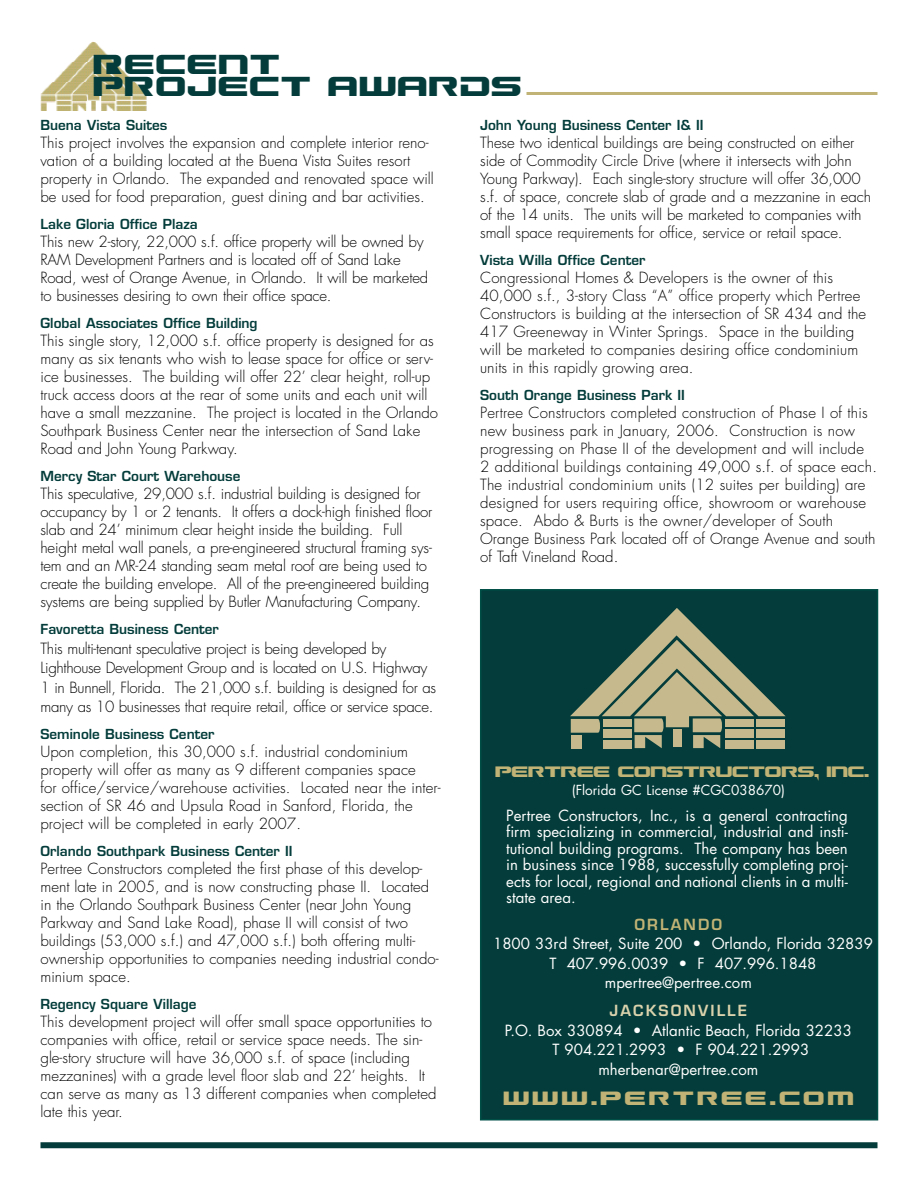
<style>
.page{position:relative;width:918px;height:1188px;background:#fff}
.page>*{position:absolute;margin:0;border:0;box-sizing:border-box;transform-origin:0 0}
.t1{font:30px/22.5px "Gunship";color:#033c3a}
.t2{font:21px "Gunship";color:#c1b375}
.t3{font:16.5px "Gunship";color:#c1b375}
.t4{font:300 15px/18px "Futura";color:#000}
.t5{font:15px/16.5px "Futura";color:#fff;text-align:justify}
.t6{font:300 15px/19.5px "Futura";letter-spacing:-.02em;color:#000}
.t7{font:600 15px "Eurostile";letter-spacing:.14em;color:#dad2ac}
.t8{font:600 15px "Eurostile";letter-spacing:.14em;color:#c1b375}
.t9{font:600 13.5px "Eurostile";color:#033c3a}
.t10{font:13.5px "Futura";color:#fff}
</style>
<div class="page">
<img style="left:40px;top:43px;width:106px;height:67px">
<div style="left:481px;top:590px;width:397px;height:530px;background:#033c3a"></div>
<div style="left:480px;top:589px;width:398px;height:531px;border:2px solid #004f47"></div>
<div style="left:40px;top:1142px;width:838px;height:6px;background:#033c3a"></div>
<svg style="left:570px;top:608px;width:216px;height:140px"></svg>
<div style="left:673px;top:730px;width:8px;height:17px;background:#c5b98d"></div>
<hr style="left:526px;top:92px;width:352px;height:3px;background:#c1b375">
<h1 class="t1" style="left:92px;top:56px;width:431px">✰❀✾❀❉❏ ✮❍❊❅❀✾❏✂✚▼✼❍✢■</h1>
<p class="t9" style="left:480px;top:120px;width:225px">John Young Business Center I&amp; II</p>
<p class="t4" style="left:480px;top:134px;width:393px">These two identical buildings are being constructed on either side of Commodity Circle Drive (where it intersects with John Young Parkway). Each single-story structure will offer 36,000 s.f. of space, concrete slab of grade and a mezzanine in each of the 14 units. The units will be marketed to companies with small space requirements for office, service or retail space.</p>
<p class="t9" style="left:480px;top:255px;width:167px">Vista Willa Office Center</p>
<p class="t4" style="left:480px;top:269px;width:388px">Congressional Homes &amp; Developers is the owner of this 40,000 s.f., 3-story Class “A” office property which Pertree Constructors is building at the intersection of SR 434 and the 417 Greeneway in Winter Springs. Space in the building will be marketed to companies desiring office condominium units in this rapidly growing area.</p>
<p class="t9" style="left:480px;top:390px;width:206px">South Orange Business Park II</p>
<p class="t4" style="left:480px;top:404px;width:398px">Pertree Constructors completed construction of Phase I of this new business park in January, 2006. Construction is now progressing on Phase II of the development and will include 2 additional buildings containing 49,000 s.f. of space each.<br>The industrial condominium units (12 suites per building) are designed for users requiring office, showroom or warehouse space. Abdo &amp; Burts is the owner/developer of South Orange Business Park located off of Orange Avenue and south of Taft Vineland Road.</p>
<p class="t9" style="left:40px;top:120px;width:128px">Buena Vista Suites</p>
<p class="t4" style="left:40px;top:135px;width:395px">This project involves the expansion and complete interior reno&shy;vation of a building located at the Buena Vista Suites resort property in Orlando. The expanded and renovated space will be used for food preparation, guest dining and bar activities.</p>
<p class="t9" style="left:40px;top:219px;width:159px">Lake Gloria Office Plaza</p>
<p class="t4" style="left:40px;top:234px;width:389px">This new 2-story, 22,000 s.f. office property will be owned by RAM Development Partners and is located off of Sand Lake Road, west of Orange Avenue, in Orlando. It will be marketed to businesses desiring to own their office space.</p>
<p class="t9" style="left:40px;top:318px;width:219px">Global Associates Office Building</p>
<p class="t4" style="left:40px;top:333px;width:399px">This single story, 12,000 s.f. office property is designed for as many as six tenants who wish to lease space for office or serv&shy;ice businesses. The building will offer 22’ clear height, roll-up truck access doors at the rear of some units and each unit will have a small mezzanine. The project is located in the Orlando Southpark Business Center near the intersection of Sand Lake Road and John Young Parkway.</p>
<p class="t9" style="left:40px;top:471px;width:201px">Mercy Star Court Warehouse</p>
<p class="t4" style="left:40px;top:486px;width:393px">This speculative, 29,000 s.f. industrial building is designed for occupancy by 1 or 2 tenants. It offers a dock-high finished floor slab and 24’ minimum clear height inside the building. Full height metal wall panels, a pre-engineered structural framing sys&shy;tem and an MR-24 standing seam metal roof are being used to create the building envelope. All of the pre-engineered building systems are being supplied by Butler Manufacturing Company.</p>
<p class="t9" style="left:40px;top:624px;width:180px">Favoretta Business Center</p>
<p class="t6" style="left:40px;top:640px;width:397px">This multi-tenant speculative project is being developed by Lighthouse Development Group and is located on U.S. Highway 1 in Bunnell, Florida. The 21,000 s.f. building is designed for as many as 10 businesses that require retail, office or service space.</p>
<p class="t9" style="left:40px;top:729px;width:176px">Seminole Business Center</p>
<p class="t4" style="left:40px;top:744px;width:402px">Upon completion, this 30,000 s.f. industrial condominium property will offer as many as 9 different companies space<br>for office/service/warehouse activities. Located near the inter&shy;section of SR 46 and Upsula Road in Sanford, Florida, the project will be completed in early 2007.</p>
<p class="t9" style="left:40px;top:846px;width:254px">Orlando Southpark Business Center II</p>
<p class="t4" style="left:40px;top:861px;width:400px">Pertree Constructors completed the first phase of this develop&shy;ment late in 2005, and is now constructing phase II. Located in the Orlando Southpark Business Center (near John Young Parkway and Sand Lake Road), phase II will consist of two buildings (53,000 s.f.) and 47,000 s.f.) both offering multi&shy;ownership opportunities to companies needing industrial condo&shy;minium space.</p>
<p class="t9" style="left:40px;top:999px;width:158px">Regency Square Village</p>
<p class="t4" style="left:40px;top:1014px;width:397px">This development project will offer small space opportunities to companies with office, retail or service space needs. The sin&shy;gle-story structure will have 36,000 s.f. of space (including mezzanines) with a grade level floor slab and 22’ heights. It can serve as many as 13 different companies when completed late this year.</p>
<p class="t3" style="left:495px;top:767px;width:376px">✮❀❍❏❍❀❀✂✜❊❉■❏❍❑✾❏❊❍■✞✂✧❉✾✟</p>
<p class="t10" style="left:572px;top:784px;width:215px">(Florida GC License #CGC038670)</p>
<p class="t5" style="left:506px;top:808px;width:343px">Pertree Constructors, Inc., is a general contracting firm specializing in commercial, industrial and insti&shy;tutional building programs. The company has been in business since 1988, successfully completing proj&shy;ects for local, regional and national clients in a multi&shy;state area.</p>
<p class="t8" style="left:634px;top:919px;width:89px">ORLANDO</p>
<p class="t5" style="left:493px;top:937px;width:381px">1800 33rd Street, Suite 200 • Orlando, Florida 32839</p>
<p class="t5" style="left:549px;top:956px;width:269px">T 407.996.0039 • F 407.996.1848</p>
<p class="t5" style="left:605px;top:976px;width:149px">mpertree@pertree.com</p>
<p class="t7" style="left:610px;top:1005px;width:139px">JACKSONVILLE</p>
<p class="t5" style="left:505px;top:1022px;width:348px;line-height:19.6px;text-align:center">P.O. Box 330894 • Atlantic Beach, Florida 32233<br>T 904.221.2993 • F 904.221.2993 mherbenar@pertree.com</p>
<h2 class="t2" style="left:503px;top:1091px;width:353px">▼▼▼✟❋❀❍❏❍❀❀✟✾❊❈</h2>
</div>
